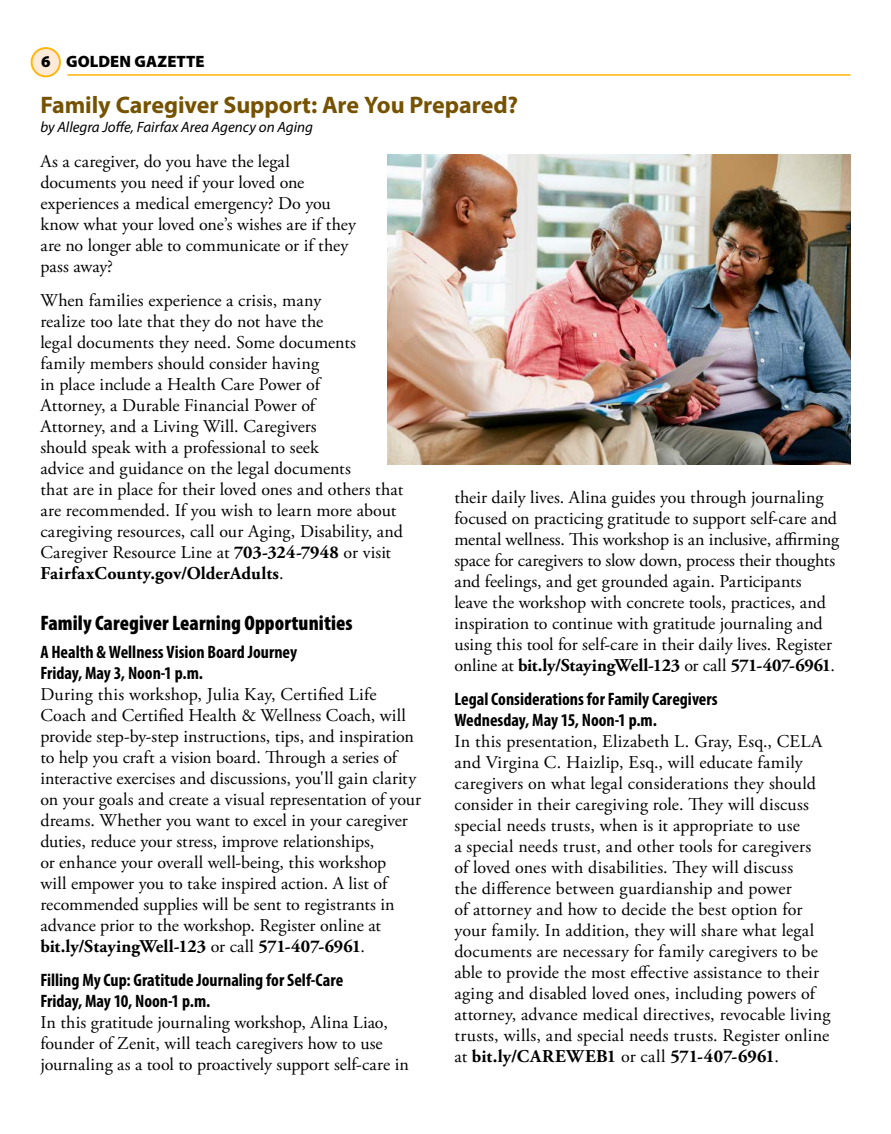
<style>
.page{position:relative;width:891px;height:1134px;background:#fff}
.page>*{position:absolute;margin:0;border:0;box-sizing:border-box;transform-origin:0 0}
.H1-Article-Head-Byline-NoRule_GG{font:700 24px "Myriad Pro";letter-spacing:-.005em;color:#755200}
.H2-Sub-head_GG{font:900 condensed 21px "Myriad Pro";letter-spacing:.005em;color:#000}
.Body_Text_GG{font:18px/21px "Adobe Garamond Pro";letter-spacing:.005em;color:#000}
.H3_GG{font:700 condensed 18px "Myriad Pro";color:#000}
.t1{font:900 16.5px "Myriad Pro";letter-spacing:.005em;color:#000}
.ByLine_GG{font:italic 15px "Myriad Pro";color:#000}
.s1{font-weight:700}
</style>
<div class="page">
<hr style="left:67px;top:74px;width:783px;height:2px;background:#ffb50b">
<div style="left:32px;top:48px;width:28px;height:28px;background:#ffead7;border-radius:50%"></div>
<div style="left:31px;top:47px;width:30px;height:30px;border:2px solid #ffb50b;border-radius:50%"></div>
<img style="left:387px;top:154px;width:463px;height:311px">
<p class="t1" style="left:40px;top:51px;width:166px">6 GOLDEN GAZETTE</p>
<p class="H1-Article-Head-Byline-NoRule_GG" style="left:40px;top:89px;width:479px">Family Caregiver Support: Are You Prepared?</p>
<p class="ByLine_GG" style="left:40px;top:118px;width:274px">by Allegra Joffe, Fairfax Area Agency on Aging</p>
<p class="Body_Text_GG" style="left:40px;top:151px;width:317px">As a caregiver, do you have the legal documents you need if your loved one experiences a medical emergency? Do you know what your loved one’s wishes are if they are no longer able to communicate or if they pass away?</p>
<p class="Body_Text_GG" style="left:40px;top:290px;width:365px">When families experience a crisis, many<br>realize too late that they do not have the<br>legal documents they need. Some documents family members should consider having<br>in place include a Health Care Power of<br>Attorney, a Durable Financial Power of<br>Attorney, and a Living Will. Caregivers<br>should speak with a professional to seek<br>advice and guidance on the legal documents<br>that are in place for their loved ones and others that are recommended. If you wish to learn more about caregiving resources, call our Aging, Disability, and Caregiver Resource Line at <span class="s1">703-324-7948</span> or visit <span class="s1">FairfaxCounty.gov/OlderAdults</span>.</p>
<h2 class="H2-Sub-head_GG" style="left:40px;top:610px;width:314px">Family Caregiver Learning Opportunities</h2>
<h3 class="H3_GG" style="left:40px;top:641px;width:258px">A Health &amp; Wellness Vision Board Journey</h3>
<h3 class="H3_GG" style="left:40px;top:662px;width:164px">Friday, May 3, Noon-1 p.m.</h3>
<p class="Body_Text_GG" style="left:40px;top:684px;width:382px">During this workshop, Julia Kay, Certified Life Coach and Certified Health &amp; Wellness Coach, will provide step-by-step instructions, tips, and inspiration to help you craft a vision board. Through a series of interactive exercises and discussions, you'll gain clarity on your goals and create a visual representation of your dreams. Whether you want to excel in your caregiver duties, reduce your stress, improve relationships,<br>or enhance your overall well-being, this workshop<br>will empower you to take inspired action. A list of recommended supplies will be sent to registrants in advance prior to the workshop. Register online at <span class="s1">bit.ly/StayingWell-123</span> or call <span class="s1">571-407-6961</span>.</p>
<h3 class="H3_GG" style="left:40px;top:969px;width:304px">Filling My Cup: Gratitude Journaling for Self-Care</h3>
<h3 class="H3_GG" style="left:40px;top:990px;width:171px">Friday, May 10, Noon-1 p.m.</h3>
<p class="Body_Text_GG" style="left:40px;top:1013px;width:370px">In this gratitude journaling workshop, Alina Liao, founder of Zenit, will teach caregivers how to use journaling as a tool to proactively support self-care in</p>
<p class="Body_Text_GG" style="left:454px;top:487px;width:386px">their daily lives. Alina guides you through journaling focused on practicing gratitude to support self-care and mental wellness. This workshop is an inclusive, affirming space for caregivers to slow down, process their thoughts and feelings, and get grounded again. Participants leave the workshop with concrete tools, practices, and inspiration to continue with gratitude journaling and using this tool for self-care in their daily lives. Register online at <span class="s1">bit.ly/StayingWell-123</span> or call <span class="s1">571-407-6961</span>.</p>
<h3 class="H3_GG" style="left:454px;top:688px;width:265px">Legal Considerations for Family Caregivers</h3>
<h3 class="H3_GG" style="left:454px;top:709px;width:204px">Wednesday, May 15, Noon-1 p.m.</h3>
<p class="Body_Text_GG" style="left:454px;top:731px;width:378px">In this presentation, Elizabeth L. Gray, Esq., CELA and Virgina C. Haizlip, Esq., will educate family caregivers on what legal considerations they should consider in their caregiving role. They will discuss special needs trusts, when is it appropriate to use<br>a special needs trust, and other tools for caregivers<br>of loved ones with disabilities. They will discuss<br>the difference between guardianship and power<br>of attorney and how to decide the best option for your family. In addition, they will share what legal documents are necessary for family caregivers to be able to provide the most effective assistance to their aging and disabled loved ones, including powers of attorney, advance medical directives, revocable living trusts, wills, and special needs trusts. Register online at <span class="s1">bit.ly/CAREWEB1</span> or call <span class="s1">571-407-6961</span>.</p>
</div>
